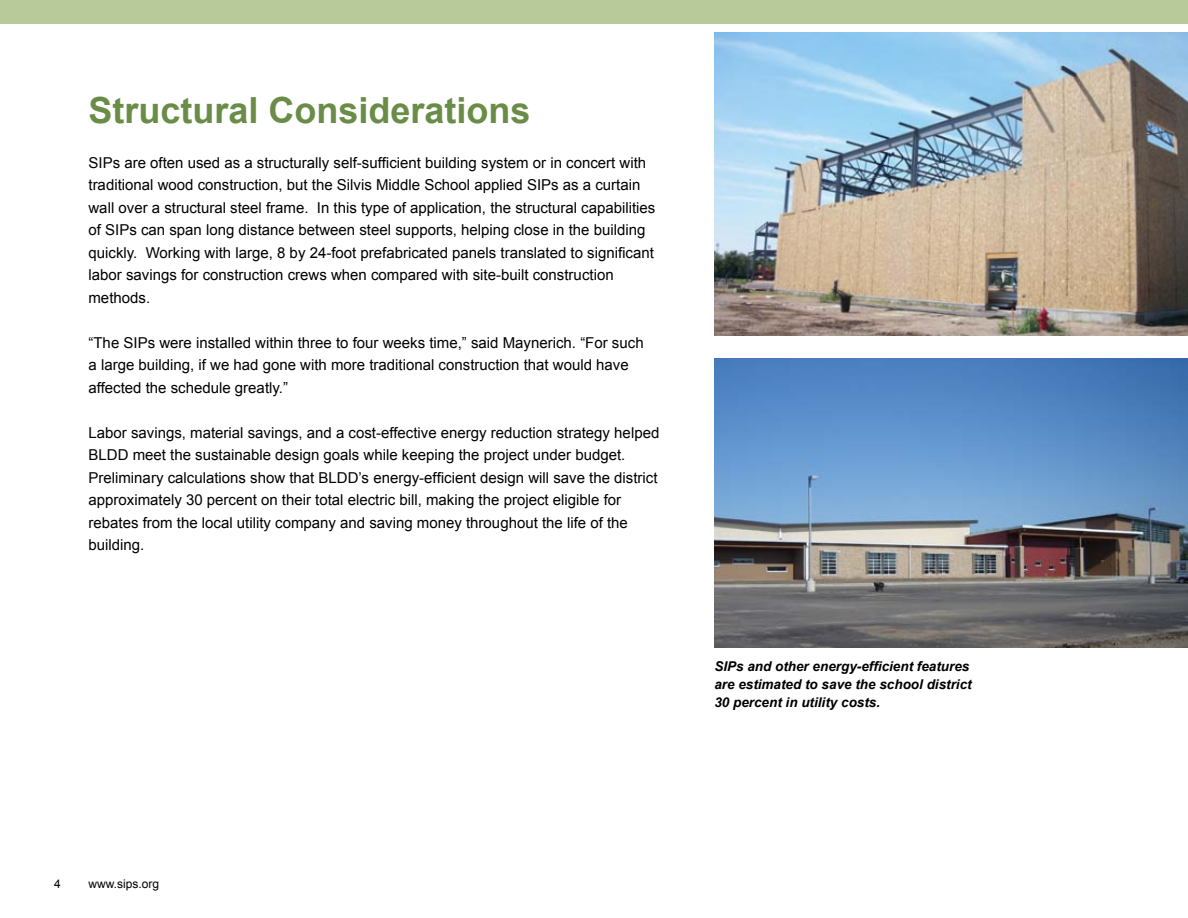
<style>
.page{position:relative;width:1188px;height:918px;background:#fff}
.page>*{position:absolute;margin:0;border:0;box-sizing:border-box;transform-origin:0 0}
.t1{font:700 36px "Arial";color:#698d47}
.t2{font:15px/22.5px "Arial";color:#000}
.t3{font:italic 700 13.5px/18px "Arial";color:#000}
.t4{font:12px "Arial";color:#000}
</style>
<div class="page">
<div style="left:0;top:0;width:1188px;height:24px;background:#b8c99a"></div>
<img style="left:714px;top:33px;width:474px;height:303px">
<img style="left:714px;top:358px;width:474px;height:290px">
<h1 class="t1" style="left:88px;top:87px;width:444px">Structural Considerations</h1>
<p class="t2" style="left:88px;top:152px;width:568px">SIPs are often used as a structurally self-sufficient building system or in concert with traditional wood construction, but the Silvis Middle School applied SIPs as a curtain wall over a structural steel frame. In this type of application, the structural capabilities of SIPs can span long distance between steel supports, helping close in the building quickly. Working with large, 8 by 24-foot prefabricated panels translated to significant labor savings for construction crews when compared with site-built construction methods.</p>
<p class="t2" style="left:88px;top:332px;width:557px">“The SIPs were installed within three to four weeks time,” said Maynerich. “For such a large building, if we had gone with more traditional construction that would have affected the schedule greatly.”</p>
<p class="t2" style="left:88px;top:422px;width:572px">Labor savings, material savings, and a cost-effective energy reduction strategy helped BLDD meet the sustainable design goals while keeping the project under budget.<br>Preliminary calculations show that BLDD’s energy-efficient design will save the district approximately 30 percent on their total electric bill, making the project eligible for rebates from the local utility company and saving money throughout the life of the building.</p>
<p class="t3" style="left:714px;top:658px;width:259px">SIPs and other energy-efficient features are estimated to save the school district<br>30 percent in utility costs.</p>
<p class="t4" style="left:54px;top:876px;width:8px">4</p>
<p class="t4" style="left:88px;top:876px;width:72px">www.sips.org</p>
</div>
